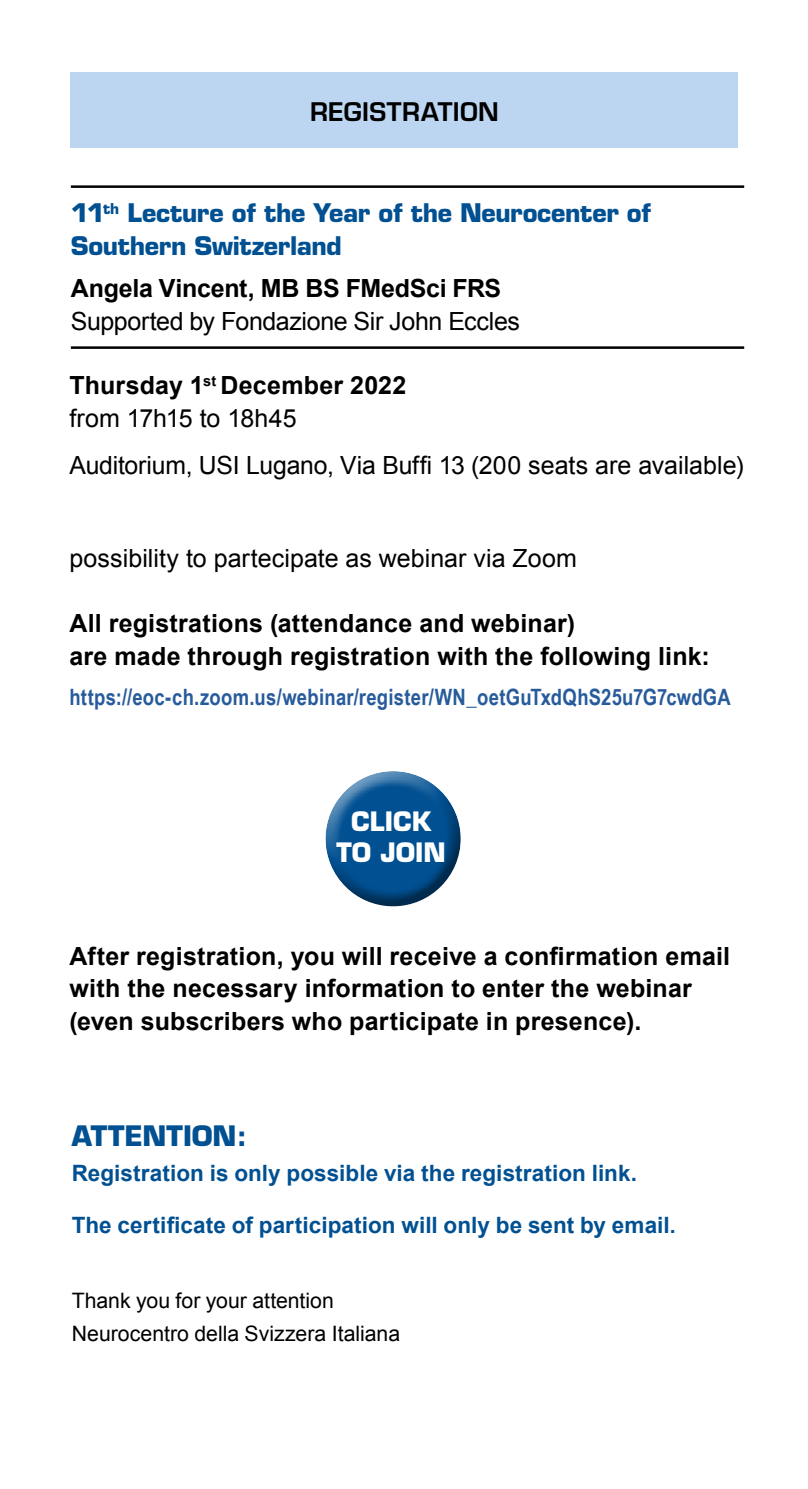
<style>
.page{position:relative;width:808px;height:1489px;background:#fff}
.page>*{position:absolute;margin:0;border:0;box-sizing:border-box;transform-origin:0 0}
.t1{font:700 27.5px "Eurostile";color:#005092}
.t2{font:700 26px/31.2px "Eurostile";color:#fff;text-align:center}
.t3{font:700 25px/32.5px "Arial";letter-spacing:.01em;color:#000}
.t4{font:25px "Arial";letter-spacing:-.005em;color:#000}
.t5{font:700 25px/32.5px "Eurostile";letter-spacing:-.015em;color:#005092}
.t6{font:700 25px "Arial";letter-spacing:-.01em;color:#000}
.t7{font:600 25px "Eurostile";letter-spacing:.01em;color:#000}
.t8{font:700 22.5px "Arial";letter-spacing:.005em;color:#005092}
.t9{font:700 22.5px "Arial Narrow";letter-spacing:.01em;color:#275b9b}
.t10{font:21.25px/32.5px "Arial";color:#000}
.s1{font-weight:400}
.s2{font-size:21.25px}
</style>
<div class="page">
<div style="left:71px;top:72px;width:667px;height:76px;background:#bcd5f0"></div>
<hr style="left:71px;top:185px;width:673px;height:3px;background:#000">
<hr style="left:71px;top:346px;width:673px;height:3px;background:#000">
<div style="left:310px;top:755px;width:153px;height:124px;background:#fff;opacity:.49"></div>
<div style="left:322px;top:791px;width:154px;height:119px;background:#000;opacity:.46"></div>
<p class="t7" style="left:310px;top:96px;width:190px">REGISTRATION</p>
<p class="t5" style="left:71px;top:196px;width:582px">11<sup>th</sup> Lecture of the Year of the Neurocenter of<br>Southern Switzerland</p>
<p class="t6" style="left:71px;top:272px;width:432px">Angela Vincent, MB BS FMedSci FRS</p>
<p class="t4" style="left:71px;top:304px;width:451px">Supported by Fondazione Sir John Eccles</p>
<p class="t3" style="left:69px;top:370px;width:338px">Thursday 1<sup>st</sup> December 2022 <span class="s1">from 17h15 to 18h45</span></p>
<p class="t4" style="left:69px;top:449px;width:676px">Auditorium, USI Lugano, Via Buffi 13 (200 seats are available)</p>
<p class="t4" style="left:69px;top:542px;width:509px">possibility to partecipate as webinar via Zoom</p>
<p class="t3" style="left:69px;top:608px;width:642px">All registrations (attendance and webinar)<br>are made through registration with the following link:</p>
<p class="t9" style="left:69px;top:679px;width:663px">https://eoc-ch.zoom.us/webinar/register/WN_oetGuTxdQhS25u7G7cwdGA</p>
<p class="t2" style="left:336px;top:805px;width:111px">CLICK<br>TO JOIN</p>
<p class="t3" style="left:69px;top:940px;width:662px">After registration, you will receive a confirmation email with the necessary information to enter the webinar (even subscribers who participate in presence).</p>
<p class="t1" style="left:72px;top:1118px;width:177px">ATTENTION:</p>
<p class="t8" style="left:72px;top:1157px;width:567px">Registration is only possible via the registration link.</p>
<p class="t8" style="left:72px;top:1210px;width:605px">The certificate of participation will only be sent by email<span class="s2">.</span></p>
<p class="t10" style="left:72px;top:1284px;width:330px">Thank you for your attention<br>Neurocentro della Svizzera Italiana</p>
</div>
